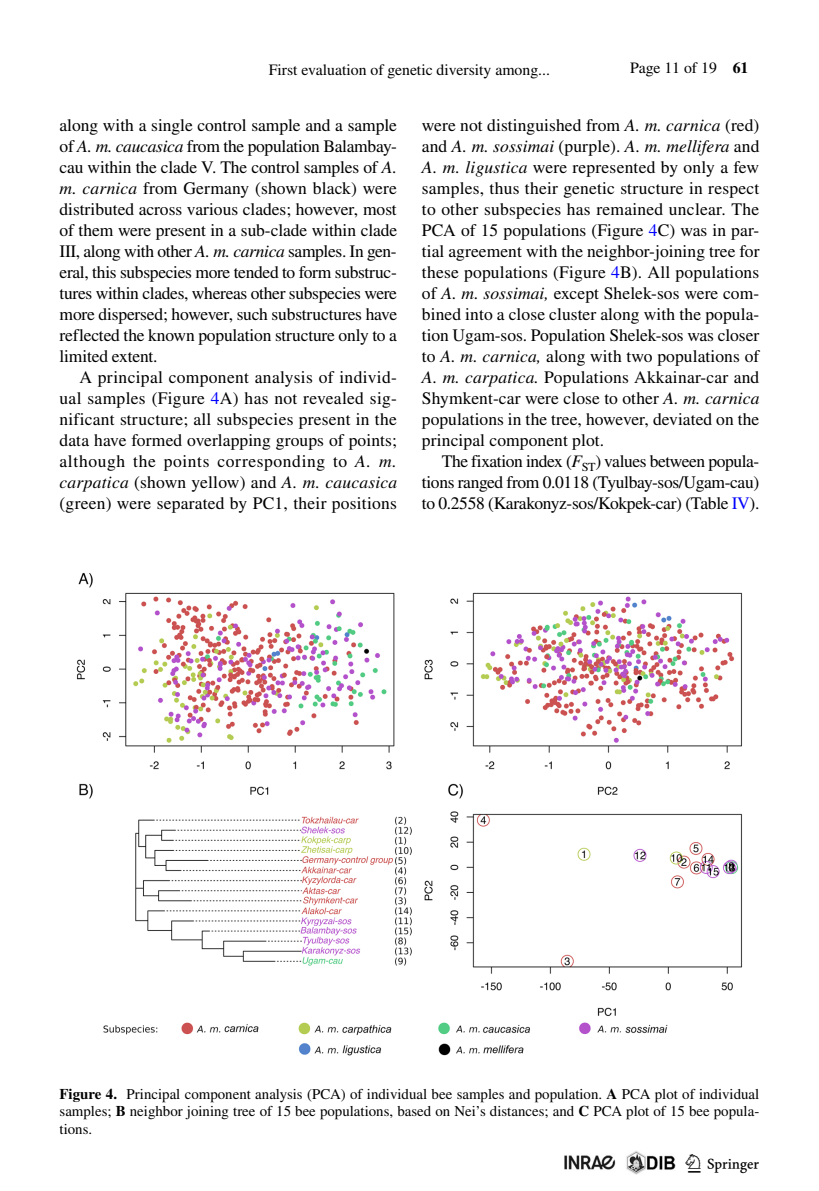
<style>
.page{position:relative;width:819px;height:1191px;background:#fff}
.page>*{position:absolute;margin:0;border:0;box-sizing:border-box;transform-origin:0 0}
.t1{font:26.25px "Springnew Regular 5";color:#000}
.t2{font:17.5px/21px "STIX";letter-spacing:-.01em;color:#000;text-align:justify}
.t3{font:15.75px "STIX Regular 4";color:#000}
.t4{font:15.75px "STIX";color:#000}
.t5{font:14.88px/17.5px "STIX";color:#000;text-align:justify}
.s1{font-weight:700}
.s2{font-style:italic}
.s3{color:#00f}
</style>
<div class="page">
<img style="left:564px;top:1151px;width:111px;height:23px">
<img style="left:76px;top:573px;width:666px;height:483px">
<p class="t3" style="left:269px;top:58px;width:283px">First evaluation of genetic diversity among...</p>
<p class="t4" style="left:630px;top:57px;width:120px">Page 11 of 19 <span class="s1">61</span></p>
<p class="t2" style="left:60px;top:115px;width:339px">along with a single control sample and a sample of <span class="s2">A. m. caucasica</span> from the population Balambay&shy;cau within the clade V. The control samples of <span class="s2">A. m. carnica</span> from Germany (shown black) were distributed across various clades; however, most of them were present in a sub-clade within clade III, along with other <span class="s2">A. m. carnica</span> samples. In gen&shy;eral, this subspecies more tended to form substruc&shy;tures within clades, whereas other subspecies were more dispersed; however, such substructures have reflected the known population structure only to a limited extent.</p>
<p class="t2" style="left:60px;top:367px;width:339px;text-indent:20px">A principal component analysis of individ&shy;ual samples (Figure <span class="s3">4</span>A) has not revealed sig&shy;nificant structure; all subspecies present in the data have formed overlapping groups of points; although the points corresponding to <span class="s2">A. m. carpatica</span> (shown yellow) and <span class="s2">A. m. caucasica </span>(green) were separated by PC1, their positions</p>
<p class="t2" style="left:422px;top:115px;width:339px">were not distinguished from <span class="s2">A. m. carnica</span> (red) and <span class="s2">A. m. sossimai</span> (purple). <span class="s2">A. m. mellifera</span> and <span class="s2">A. m. ligustica</span> were represented by only a few samples, thus their genetic structure in respect to other subspecies has remained unclear. The PCA of 15 populations (Figure <span class="s3">4</span>C) was in par&shy;tial agreement with the neighbor-joining tree for these populations (Figure <span class="s3">4</span>B). All populations of <span class="s2">A. m. sossimai,</span> except Shelek-sos were com&shy;bined into a close cluster along with the popula&shy;tion Ugam-sos. Population Shelek-sos was closer to <span class="s2">A. m. carnica,</span> along with two populations of <span class="s2">A. m. carpatica.</span> Populations Akkainar-car and Shymkent-car were close to other <span class="s2">A. m. carnica </span>populations in the tree, however, deviated on the principal component plot.</p>
<p class="t2" style="left:422px;top:451px;width:339px;text-indent:20px">The fixation index (<span class="s2">F</span><sub>ST</sub>) values between popula&shy;tions ranged from 0.0118 (Tyulbay-sos/Ugam-cau) to 0.2558 (Karakonyz-sos/Kokpek-car) (Table <span class="s3">IV</span>).</p>
<p class="t5" style="left:60px;top:1086px;width:701px"><span class="s1">Figure 4.</span> Principal component analysis (PCA) of individual bee samples and population. <span class="s1">A</span> PCA plot of individual samples; <span class="s1">B</span> neighbor joining tree of 15 bee populations, based on Nei’s distances; and <span class="s1">C</span> PCA plot of 15 bee popula&shy;tions.</p>
<h1 class="t1" style="left:688px;top:1153px;width:73px">1 3</h1>
</div>
